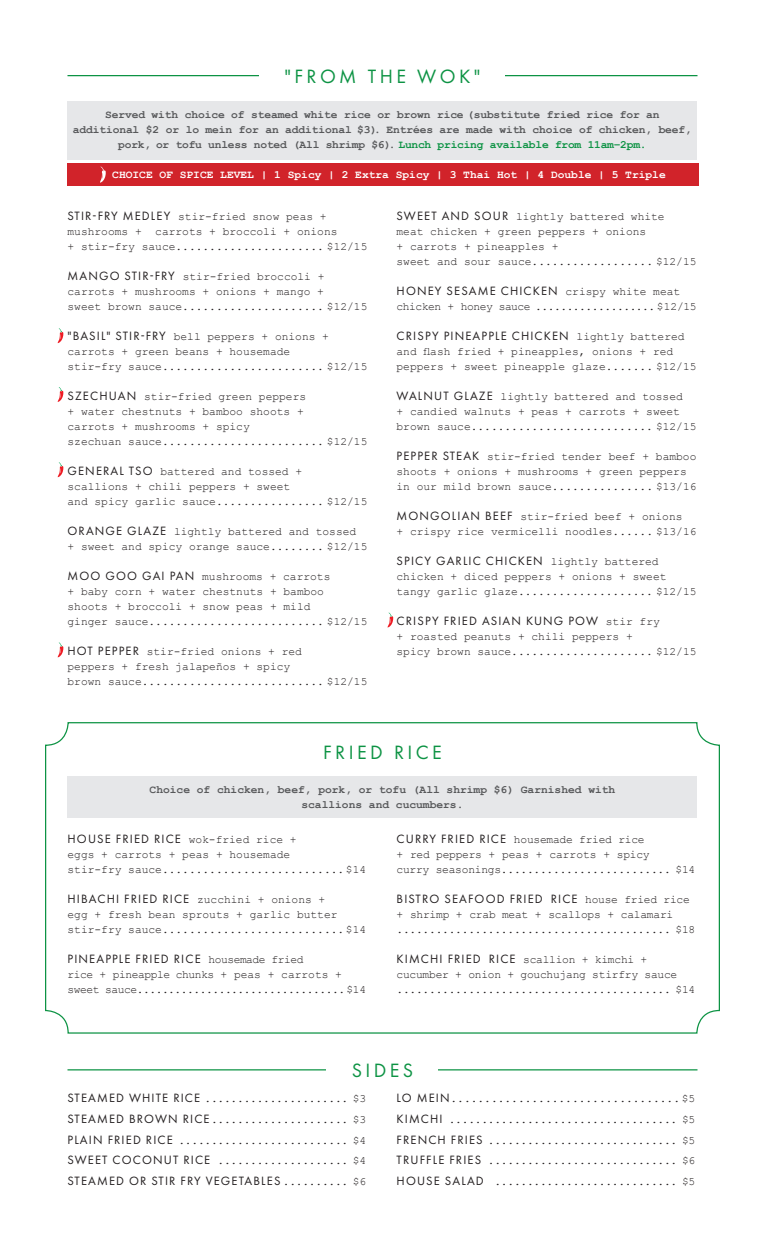
<style>
.page{position:relative;width:765px;height:1260px;background:#fff}
.page>*{position:absolute;margin:0;border:0;box-sizing:border-box;transform-origin:0 0}
.t1{font:20px "Futura PT";letter-spacing:.17em;color:#0d9344}
.t2{font:12.5px "Futura PT";letter-spacing:.09em;color:#231f20}
.t3{font:11.25px/15px "Courier New";color:#231f20}
.t4{font:700 11.25px/15px "Courier New";letter-spacing:-.01em;color:#57585a;text-align:center}
.t5{font:11.25px/15px "Courier New";letter-spacing:-.02em;color:#231f20}
.t6{font:11.25px/15px "Courier New";letter-spacing:-.04em;color:#231f20}
.t7{font:700 11.25px "Courier New";color:#fff}
.s1{color:#0d9344}
.s2{font-family:"Futura PT";font-size:12.5px}
.s3{font-family:"Courier New";font-size:11.25px}
</style>
<div class="page">
<div style="left:68px;top:101px;width:630px;height:59px;background:#e6e7e9"></div>
<hr style="left:68px;top:75px;width:630px;height:1px;background:#0d9344">
<div style="left:68px;top:777px;width:630px;height:41px;background:#e6e7e9"></div>
<hr style="left:68px;top:1069px;width:630px;height:1px;background:#0d9344">
<svg style="left:57px;top:328px;width:6px;height:15px"></svg>
<svg style="left:57px;top:387px;width:6px;height:15px"></svg>
<svg style="left:57px;top:462px;width:6px;height:15px"></svg>
<svg style="left:57px;top:642px;width:6px;height:15px"></svg>
<svg style="left:387px;top:613px;width:6px;height:15px"></svg>
<div style="left:67px;top:164px;width:631px;height:22px;background:#d1232a"></div>
<svg style="left:100px;top:166px;width:6px;height:17px"></svg>
<div style="left:327px;top:1061px;width:111px;height:16px;background:#fff"></div>
<div style="left:260px;top:68px;width:245px;height:15px;background:#fff"></div>
<p class="t1" style="left:285px;top:65px;width:197px">"FROM THE WOK"</p>
<p class="t4" style="left:73px;top:107px;width:621px">Served with choice of steamed white rice or brown rice (substitute fried rice for an additional $2 or lo mein for an additional $3). Entrées are made with choice of chicken, beef, pork, or tofu unless noted (All shrimp $6). <span class="s1">Lunch pricing available from 11am–2pm.</span></p>
<p class="t7" style="left:112px;top:168px;width:555px">CHOICE OF SPICE LEVEL | 1 Spicy | 2 Extra Spicy | 3 Thai Hot | 4 Double | 5 Triple</p>
<p class="t3" style="left:68px;top:209px;width:301px"><span class="s2">STIR-FRY MEDLEY</span> stir-fried snow peas + mushrooms + carrots + broccoli + onions<br>+ stir-fry sauce...................... $12/15</p>
<p class="t3" style="left:68px;top:269px;width:301px"><span class="s2">MANGO STIR-FRY</span> stir-fried broccoli + carrots + mushrooms + onions + mango +<br>sweet brown sauce..................... $12/15</p>
<p class="t3" style="left:68px;top:329px;width:301px"><span class="s2">"BASIL" STIR-FRY</span> bell peppers + onions + carrots + green beans + housemade<br>stir-fry sauce........................ $12/15</p>
<p class="t3" style="left:68px;top:389px;width:240px"><span class="s2">SZECHUAN</span> stir-fried green peppers + water chestnuts + bamboo shoots + carrots + mushrooms + spicy</p>
<p class="t3" style="left:68px;top:434px;width:301px">szechuan sauce........................ $12/15</p>
<p class="t3" style="left:68px;top:464px;width:301px"><span class="s2">GENERAL TSO</span> battered and tossed +<br>scallions + chili peppers + sweet<br>and spicy garlic sauce................ $12/15</p>
<p class="t3" style="left:68px;top:524px;width:301px"><span class="s2">ORANGE GLAZE</span> lightly battered and tossed<br>+ sweet and spicy orange sauce........ $12/15</p>
<p class="t3" style="left:68px;top:569px;width:301px"><span class="s2">MOO GOO GAI PAN</span> mushrooms + carrots<br>+ baby corn + water chestnuts + bamboo<br>shoots + broccoli + snow peas + mild<br>ginger sauce.......................... $12/15</p>
<p class="t3" style="left:68px;top:644px;width:301px"><span class="s2">HOT PEPPER</span> stir-fried onions + red<br>peppers + fresh jalapeños + spicy<br>brown sauce........................... $12/15</p>
<p class="t3" style="left:397px;top:209px;width:301px"><span class="s2">SWEET AND SOUR</span> lightly battered white<br>meat chicken + green peppers + onions<br>+ carrots + pineapples +<br>sweet and sour sauce.................. $12/15</p>
<p class="t2" style="left:397px;top:283px;width:285px">HONEY SESAME CHICKEN <span class="s3">crispy white meat</span></p>
<p class="t6" style="left:397px;top:299px;width:301px">chicken + honey sauce ................... $12/15</p>
<p class="t2" style="left:397px;top:328px;width:289px">CRISPY PINEAPPLE CHICKEN <span class="s3">lightly battered</span></p>
<p class="t3" style="left:397px;top:344px;width:301px">and flash fried + pineapples, onions + red peppers + sweet pineapple glaze....... $12/15</p>
<p class="t3" style="left:397px;top:389px;width:301px"><span class="s2">WALNUT GLAZE</span> lightly battered and tossed<br>+ candied walnuts + peas + carrots + sweet brown sauce........................... $12/15</p>
<p class="t3" style="left:397px;top:449px;width:301px"><span class="s2">PEPPER STEAK</span> stir-fried tender beef + bamboo shoots + onions + mushrooms + green peppers in our mild brown sauce............... $13/16</p>
<p class="t3" style="left:397px;top:509px;width:301px"><span class="s2">MONGOLIAN BEEF</span> stir-fried beef + onions<br>+ crispy rice vermicelli noodles...... $13/16</p>
<p class="t2" style="left:397px;top:553px;width:264px">SPICY GARLIC CHICKEN <span class="s3">lightly battered</span></p>
<p class="t3" style="left:397px;top:569px;width:301px">chicken + diced peppers + onions + sweet tangy garlic glaze.................... $12/15</p>
<p class="t2" style="left:397px;top:613px;width:265px">CRISPY FRIED ASIAN KUNG POW <span class="s3">stir fry</span></p>
<p class="t3" style="left:397px;top:629px;width:301px">+ roasted peanuts + chili peppers +<br>spicy brown sauce..................... $12/15</p>
<p class="t1" style="left:323px;top:740px;width:120px">FRIED RICE</p>
<p class="t4" style="left:150px;top:782px;width:467px">Choice of chicken, beef, pork, or tofu (All shrimp $6) Garnished with scallions and cucumbers.</p>
<p class="t2" style="left:68px;top:832px;width:231px">HOUSE FRIED RICE <span class="s3">wok-fried rice +</span></p>
<p class="t3" style="left:68px;top:847px;width:300px">eggs + carrots + peas + housemade<br>stir-fry sauce........................... $14</p>
<p class="t2" style="left:68px;top:892px;width:259px">HIBACHI FRIED RICE <span class="s3">zucchini + onions +</span></p>
<p class="t3" style="left:68px;top:907px;width:300px">egg + fresh bean sprouts + garlic butter stir-fry sauce........................... $14</p>
<p class="t2" style="left:68px;top:952px;width:237px">PINEAPPLE FRIED RICE <span class="s3">housemade fried</span></p>
<p class="t6" style="left:68px;top:967px;width:300px">rice + pineapple chunks + peas + carrots + sweet sauce.................................$14</p>
<p class="t5" style="left:397px;top:832px;width:300px"><span class="s2">CURRY FRIED RICE</span> housemade fried rice<br>+ red peppers + peas + carrots + spicy<br>curry seasonings.......................... $14</p>
<p class="t2" style="left:397px;top:892px;width:295px">BISTRO SEAFOOD FRIED RICE <span class="s3">house fried rice</span></p>
<p class="t5" style="left:397px;top:907px;width:300px">+ shrimp + crab meat + scallops + calamari .......................................... $18</p>
<p class="t5" style="left:397px;top:952px;width:282px"><span class="s2">KIMCHI FRIED RICE</span> scallion + kimchi + cucumber + onion + gouchujang stirfry sauce</p>
<p class="t3" style="left:397px;top:982px;width:300px">.......................................... $14</p>
<p class="t1" style="left:352px;top:1058px;width:63px">SIDES</p>
<p class="t3" style="left:68px;top:1091px;width:300px"><span class="s2">STEAMED WHITE RICE</span> ...................... $3</p>
<p class="t3" style="left:68px;top:1112px;width:300px"><span class="s2">STEAMED BROWN RICE</span>..................... $3</p>
<p class="t3" style="left:68px;top:1132px;width:300px"><span class="s2">PLAIN FRIED RICE</span> .......................... $4</p>
<p class="t3" style="left:68px;top:1153px;width:300px"><span class="s2">SWEET COCONUT RICE</span> .................... $4</p>
<p class="t2" style="left:68px;top:1173px;width:300px">STEAMED OR STIR FRY VEGETABLES <span class="s3">.......... $6</span></p>
<p class="t3" style="left:397px;top:1091px;width:300px"><span class="s2">LO MEIN</span>.................................. $5</p>
<p class="t3" style="left:397px;top:1112px;width:300px"><span class="s2">KIMCHI</span> ................................... $5</p>
<p class="t3" style="left:397px;top:1132px;width:300px"><span class="s2">FRENCH FRIES</span> ............................. $5</p>
<p class="t3" style="left:397px;top:1153px;width:300px"><span class="s2">TRUFFLE FRIES</span> ............................. $6</p>
<p class="t3" style="left:397px;top:1174px;width:300px"><span class="s2">HOUSE SALAD</span> ............................ $5</p>
</div>
